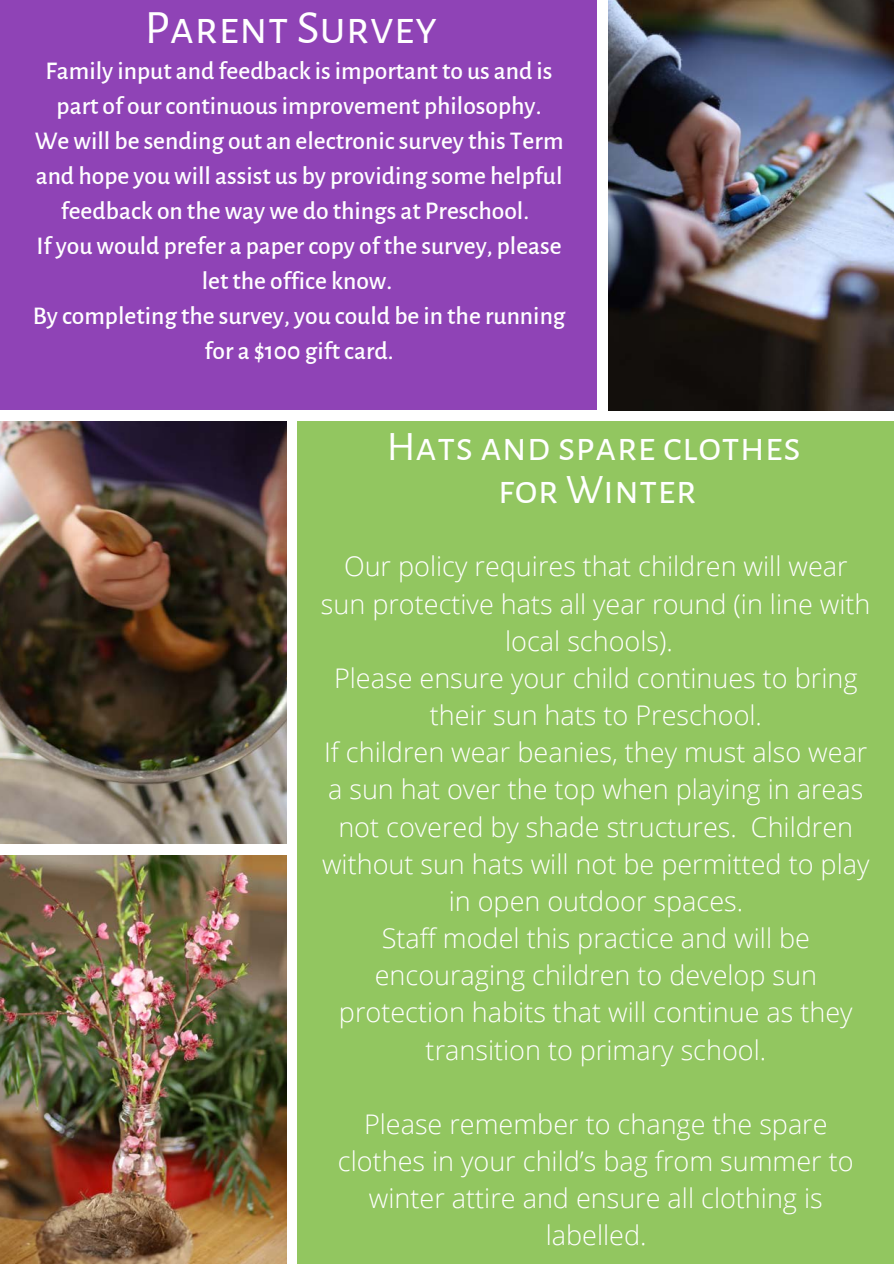
<style>
.page{position:relative;width:894px;height:1264px;background:#fff}
.page>*{position:absolute;margin:0;border:0;box-sizing:border-box;transform-origin:0 0}
.t1{font:48px "Alegreya Sans SC";color:#fff}
.t2{font:42px/42.8px "Alegreya Sans SC";color:#fff;text-align:center}
.t3{font:300 27px/37.2px "Open Sans";color:#fff;text-align:center}
.t4{font:500 25.5px/35px "Alegreya Sans";color:#fff;text-align:center}
</style>
<div class="page">
<div style="left:0;top:0;width:597px;height:410px;background:#8f43b6"></div>
<img style="left:608px;top:0;width:285px;height:410px">
<img style="left:0;top:421px;width:286px;height:422px">
<div style="left:297px;top:421px;width:596px;height:842px;background:#92c660"></div>
<img style="left:0;top:855px;width:286px;height:408px">
<h1 class="t1" style="left:145px;top:-1px;width:294px">Parent Survey</h1>
<p class="t4" style="left:33px;top:54px;width:534px">Family input and feedback is important to us and is part of our continuous improvement philosophy.<br>We will be sending out an electronic survey this Term and hope you will assist us by providing some helpful feedback on the way we do things at Preschool.<br>If you would prefer a paper copy of the survey, please let the office know.<br>By completing the survey, you could be in the running for a $100 gift card.</p>
<h2 class="t2" style="left:387px;top:426px;width:415px">Hats and spare clothes for Winter</h2>
<p class="t3" style="left:321px;top:547px;width:551px">Our policy requires that children will wear sun protective hats all year round (in line with local schools).<br>Please ensure your child continues to bring their sun hats to Preschool.<br>If children wear beanies, they must also wear a sun hat over the top when playing in areas not covered by shade structures. Children without sun hats will not be permitted to play in open outdoor spaces.<br>Staff model this practice and will be encouraging children to develop sun protection habits that will continue as they transition to primary school.</p>
<p class="t3" style="left:338px;top:1104px;width:517px">Please remember to change the spare clothes in your child’s bag from summer to winter attire and ensure all clothing is labelled.</p>
</div>
